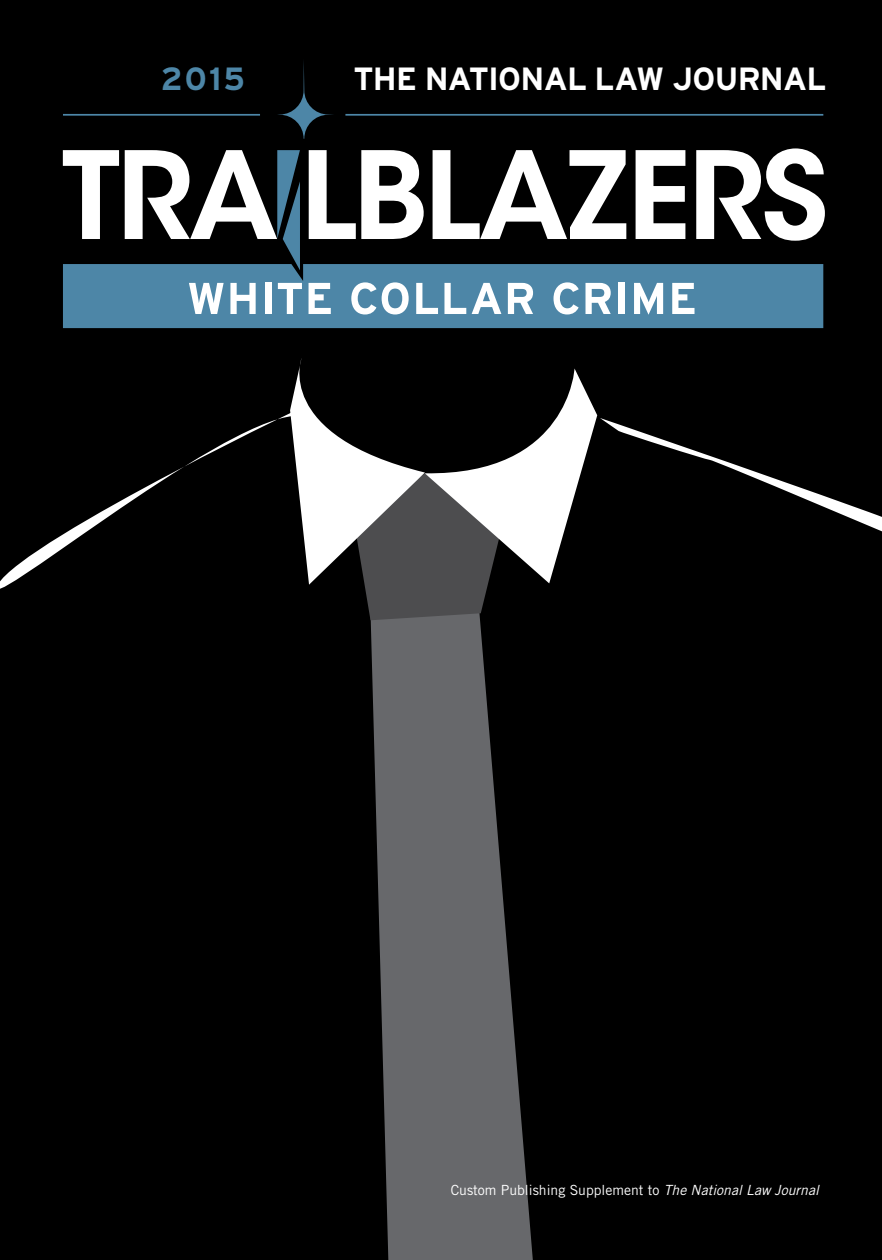
<style>
.page{position:relative;width:882px;height:1260px;background:#000}
.page>*{position:absolute;margin:0;border:0;box-sizing:border-box;transform-origin:0 0}
.t1{font:700 32.02px "Interstate";letter-spacing:-.02em;color:#fff}
.t2{font:700 32.02px "Interstate";color:#4d86a7}
.t3{font:14px "Trade Gothic LT Std";color:#fff}
.s1{font-style:italic}
</style>
<div class="page">
<svg style="left:371px;top:620px;width:162px;height:640px;background:#505153"></svg>
<div style="left:0;top:389px;width:339px;height:234px;background:#000"></div>
<svg style="left:273px;top:358px;width:609px;height:262px"></svg>
<div style="left:63px;top:264px;width:760px;height:64px;background:#4d86a7"></div>
<svg style="left:189px;top:283px;width:35px;height:31px"></svg>
<svg style="left:230px;top:283px;width:26px;height:31px"></svg>
<div style="left:265px;top:283px;width:6px;height:31px;background:#fff"></div>
<svg style="left:278px;top:283px;width:24px;height:31px"></svg>
<svg style="left:309px;top:283px;width:22px;height:31px"></svg>
<svg style="left:351px;top:282px;width:58px;height:32px"></svg>
<svg style="left:416px;top:283px;width:22px;height:31px"></svg>
<svg style="left:444px;top:283px;width:22px;height:31px"></svg>
<svg style="left:472px;top:283px;width:29px;height:31px"></svg>
<svg style="left:508px;top:283px;width:25px;height:31px"></svg>
<svg style="left:554px;top:282px;width:25px;height:32px"></svg>
<svg style="left:586px;top:283px;width:25px;height:31px"></svg>
<div style="left:619px;top:283px;width:6px;height:31px;background:#fff"></div>
<svg style="left:634px;top:283px;width:29px;height:32px"></svg>
<svg style="left:672px;top:283px;width:23px;height:31px"></svg>
<svg style="left:63px;top:150px;width:56px;height:89px"></svg>
<svg style="left:309px;top:150px;width:115px;height:89px"></svg>
<svg style="left:433px;top:150px;width:193px;height:89px"></svg>
<svg style="left:636px;top:150px;width:49px;height:89px"></svg>
<svg style="left:696px;top:148px;width:129px;height:93px"></svg>
<svg style="left:277px;top:58px;width:58px;height:81px;background:#090f13"></svg>
<hr style="left:63px;top:114px;width:197px;height:2px;background:#4d86a7">
<hr style="left:345px;top:114px;width:478px;height:2px;background:#4d86a7">
<svg style="left:125px;top:150px;width:175px;height:120px"></svg>
<h1 class="t2" style="left:161px;top:61px;width:85px">2015</h1>
<h1 class="t1" style="left:354px;top:61px;width:474px">THE NATIONAL LAW JOURNAL</h1>
<p class="t3" style="left:451px;top:1182px;width:370px">Custom Publishing Supplement to <span class="s1">The National Law Journal</span></p>
</div>
